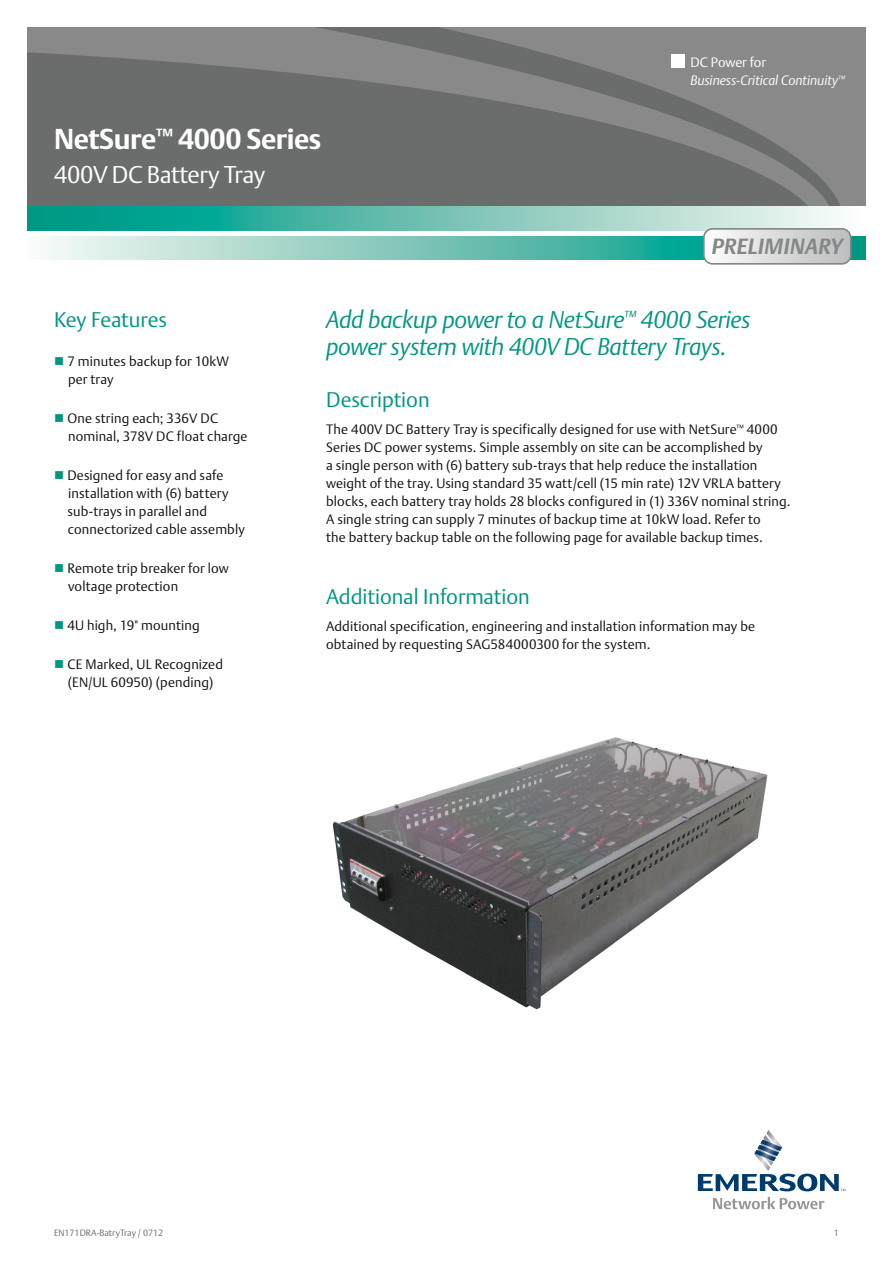
<style>
.page{position:relative;width:893px;height:1263px;background:#fff}
.page>*{position:absolute;margin:0;border:0;box-sizing:border-box;transform-origin:0 0}
.t1{font:700 28.5px "DTL Argo T";letter-spacing:-.015em;color:#fff}
.t2{font:italic 24px/27px "DTL Argo T Light";letter-spacing:-.015em;color:#009781}
.t3{font:24px "DTL Argo T Light";letter-spacing:-.015em;color:#fff}
.t4{font:italic 700 21.75px "DTL Argo T";letter-spacing:.02em;color:#848786}
.t5{font:21px "DTL Argo T Light";color:#009781}
.t6{font:13.5px/18px "DTL Argo T Light";letter-spacing:.01em;color:#121212}
.t7{font:italic 13.5px/18px "DTL Argo T Light";color:#fff}
.t8{font:9px "DTL Argo T Light";color:#6b6d6c}
.s1{font-style:normal}
.s2{color:#009781}
</style>
<div class="page">
<svg style="left:27px;top:27px;width:329px;height:180px;background:#707371"></svg>
<svg style="left:356px;top:27px;width:510px;height:180px;background:#797b7a"></svg>
<svg style="left:698px;top:1130px;width:147px;height:61px"></svg>
<svg style="left:713px;top:1197px;width:111px;height:12px"></svg>
<svg style="left:27px;top:207px;width:819px;height:23px;background:#6cc3b5"></svg>
<svg style="left:45px;top:236px;width:821px;height:24px;background:#82cabe"></svg>
<div style="left:671px;top:54px;width:13px;height:14px;background:#fff"></div>
<img style="left:332px;top:737px;width:436px;height:273px">
<svg style="left:704px;top:229px;width:147px;height:34px"></svg>
<div style="left:703px;top:228px;width:148px;height:37px;border:2px solid #848786;border-radius:9px"></div>
<h1 class="t1" style="left:54px;top:122px;width:269px">NetSure<sup>™</sup> 4000 Series</h1>
<h2 class="t3" style="left:54px;top:160px;width:213px">400V DC Battery Tray</h2>
<p class="t7" style="left:690px;top:54px;width:156px"><span class="s1">DC Power for<br></span>Business-Critical Continuity<sup>™</sup></p>
<h3 class="t4" style="left:712px;top:234px;width:132px">PRELIMINARY</h3>
<h3 class="t5" style="left:54px;top:307px;width:115px">Key Features</h3>
<p class="t6" style="left:68px;top:352px;width:163px;text-indent:-14px"><span class="s2">■</span> 7 minutes backup for 10kW per tray</p>
<p class="t6" style="left:68px;top:409px;width:181px;text-indent:-14px"><span class="s2">■</span> One string each; 336V DC nominal, 378V DC float charge</p>
<p class="t6" style="left:68px;top:466px;width:179px;text-indent:-13px"><span class="s2">■</span> Designed for easy and safe installation with (6) battery sub-trays in parallel and connectorized cable assembly</p>
<p class="t6" style="left:68px;top:559px;width:162px;text-indent:-14px"><span class="s2">■</span> Remote trip breaker for low voltage protection</p>
<p class="t6" style="left:54px;top:616px;width:147px"><span class="s2">■</span> 4U high, 19" mounting</p>
<p class="t6" style="left:54px;top:655px;width:170px;text-align:center"><span class="s2">■</span> CE Marked, UL Recognized (EN/UL 60950) (pending)</p>
<h2 class="t2" style="left:326px;top:305px;width:426px">Add backup power to a NetSure<sup>™</sup> 4000 Series power system with 400V DC Battery Trays.</h2>
<h3 class="t5" style="left:326px;top:387px;width:105px">Description</h3>
<p class="t6" style="left:326px;top:420px;width:466px">The 400V DC Battery Tray is specifically designed for use with NetSure<sup>™</sup> 4000<br>Series DC power systems. Simple assembly on site can be accomplished by<br>a single person with (6) battery sub-trays that help reduce the installation weight of the tray. Using standard 35 watt/cell (15 min rate) 12V VRLA battery blocks, each battery tray holds 28 blocks configured in (1) 336V nominal string.<br>A single string can supply 7 minutes of backup time at 10kW load. Refer to<br>the battery backup table on the following page for available backup times.</p>
<h3 class="t5" style="left:326px;top:583px;width:205px">Additional Information</h3>
<p class="t6" style="left:326px;top:617px;width:431px">Additional specification, engineering and installation information may be obtained by requesting SAG584000300 for the system.</p>
<p class="t8" style="left:54px;top:1227px;width:111px">EN171DRA-BatryTray / 0712</p>
<p class="t8" style="left:834px;top:1227px;width:7px">1</p>
</div>
